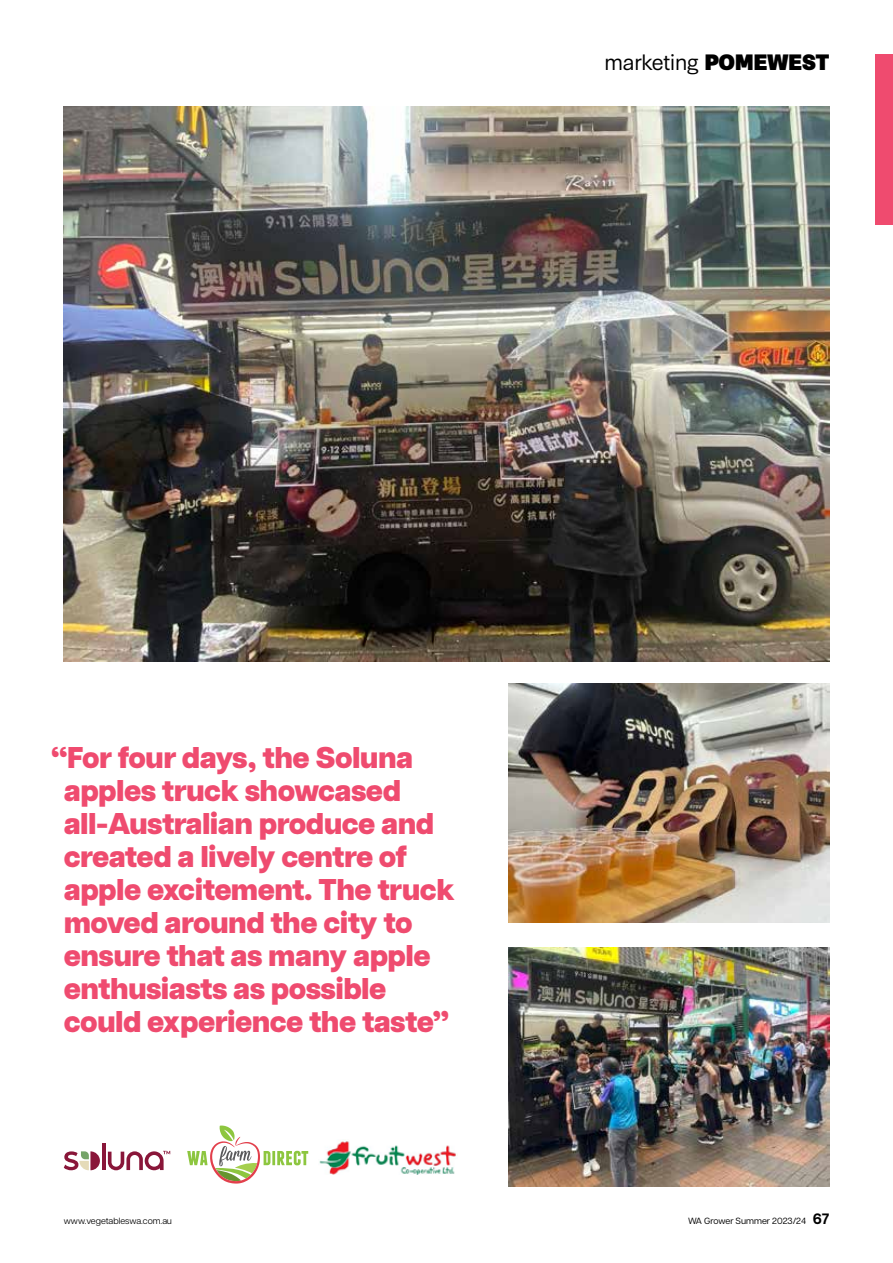
<style>
.page{position:relative;width:893px;height:1263px;background:#fff}
.page>*{position:absolute;margin:0;border:0;box-sizing:border-box;transform-origin:0 0}
.t1{font:800 30px/33px "Articulat CF";letter-spacing:-.02em;color:#ef4b6f}
.t2{font:21px "Synthese";letter-spacing:-.03em;color:#000}
.t3{font:9px "Articulat CF";color:#000}
.t4{font:9px "Articulat CF";color:#000}
.s1{font-weight:900}
.s2{font-weight:700;font-size:15px}
</style>
<div class="page">
<hr style="left:102px;top:1143px;width:3px;height:27px;background:#891639">
<svg style="left:64px;top:1151px;width:36px;height:19px"></svg>
<svg style="left:108px;top:1151px;width:62px;height:19px"></svg>
<hr style="left:272px;top:1151px;width:3px;height:14px;background:#8dc63f">
<svg style="left:277px;top:1151px;width:31px;height:14px"></svg>
<svg style="left:187px;top:1125px;width:83px;height:58px"></svg>
<img style="left:319px;top:1141px;width:139px;height:33px">
<img style="left:64px;top:106px;width:765px;height:555px">
<img style="left:509px;top:683px;width:320px;height:240px">
<img style="left:509px;top:948px;width:320px;height:238px">
<div style="left:876px;top:54px;width:17px;height:170px;background:#ef4b6f"></div>
<p class="t2" style="left:604px;top:45px;width:227px">marketing <span class="s1">POMEWEST</span></p>
<p class="t1" style="left:64px;top:741px;width:392px;text-indent:-13px">“For four days, the Soluna apples truck showcased all-Australian produce and created a lively centre of apple excitement. The truck moved around the city to ensure that as many apple enthusiasts as possible could experience the taste”</p>
<p class="t3" style="left:64px;top:1214px;width:110px">www.vegetableswa.com.au</p>
<p class="t4" style="left:688px;top:1214px;width:143px">WA Grower Summer 2023/24 <span class="s2">67</span></p>
</div>
